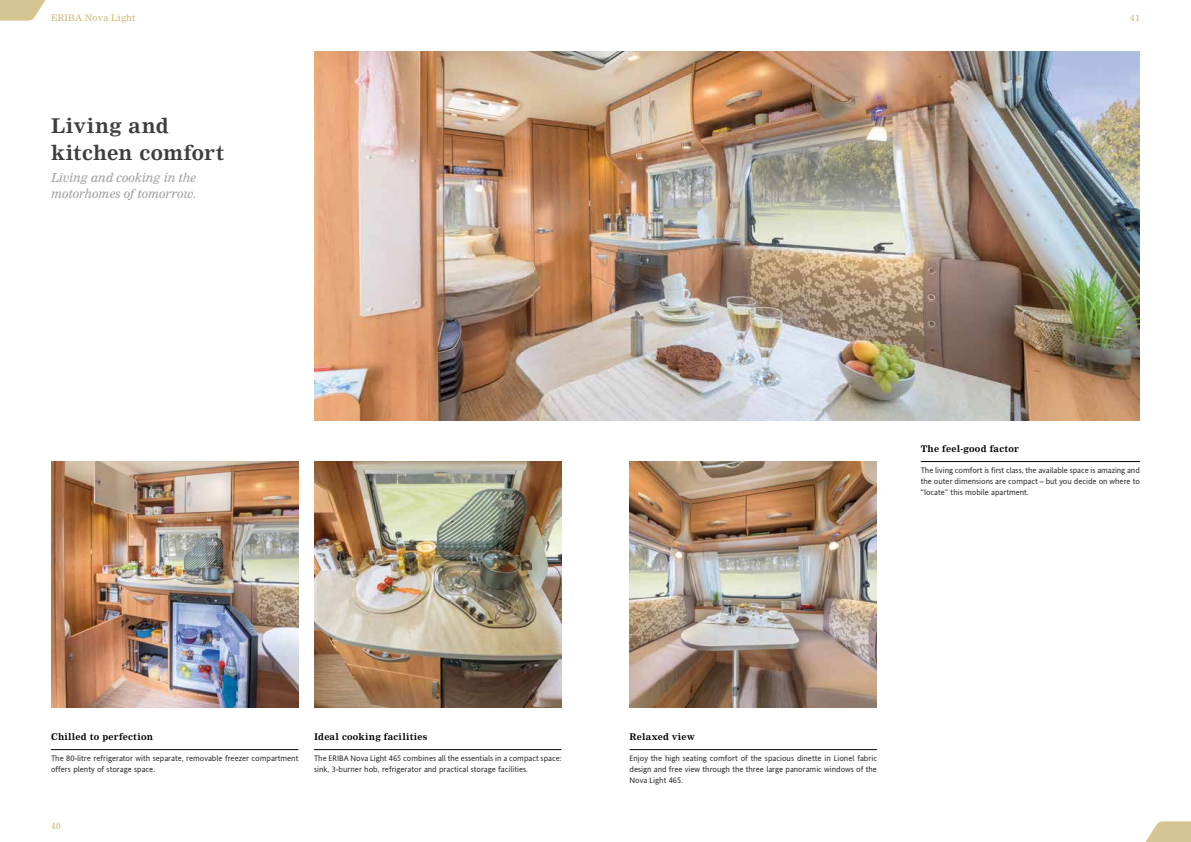
<style>
.page{position:relative;width:1191px;height:842px;background:#fff}
.page>*{position:absolute;margin:0;border:0;box-sizing:border-box;transform-origin:0 0}
.t1{font:700 20px/27.5px "Invensys Nimrod";letter-spacing:.01em;color:#3e3d40}
.t2{font:italic 12px/16px "Invensys Nimrod";letter-spacing:-.01em;color:#9c9e9f}
.t3{font:700 9px "Invensys Nimrod";letter-spacing:.025em;color:#000}
.t4{font:9px "Invensys Nimrod";letter-spacing:.025em;color:#ccb676}
.t5{font:8px/11px "Invensys Andale";color:#282829}
</style>
<div class="page">
<img style="left:314px;top:51px;width:826px;height:369px">
<img style="left:51px;top:461px;width:247px;height:246px">
<img style="left:314px;top:461px;width:247px;height:246px">
<img style="left:629px;top:461px;width:248px;height:246px">
<hr style="left:51px;top:749px;width:247px;height:1px;background:#000">
<hr style="left:314px;top:749px;width:247px;height:1px;background:#000">
<hr style="left:920px;top:461px;width:220px;height:1px;background:#000">
<hr style="left:629px;top:749px;width:248px;height:1px;background:#000">
<svg style="left:0;top:0;width:46px;height:21px"></svg>
<svg style="left:1145px;top:821px;width:46px;height:21px"></svg>
<p class="t4" style="left:51px;top:12px;width:86px">ERIBA Nova Light</p>
<p class="t4" style="left:1130px;top:12px;width:11px">41</p>
<h1 class="t1" style="left:51px;top:112px;width:175px">Living and kitchen comfort</h1>
<h2 class="t2" style="left:51px;top:170px;width:147px">Living and cooking in the motorhomes of tomorrow.</h2>
<p class="t3" style="left:920px;top:443px;width:100px">The feel-good factor</p>
<p class="t5" style="left:920px;top:464px;width:221px;text-align:justify">The living comfort is first class, the available space is amazing and the outer dimensions are compact – but you decide on where to “locate” this mobile apartment.</p>
<p class="t3" style="left:51px;top:731px;width:104px">Chilled to perfection</p>
<p class="t5" style="left:51px;top:752px;width:249px">The 80-litre refrigerator with separate, removable freezer compartment offers plenty of storage space.</p>
<p class="t3" style="left:314px;top:731px;width:115px">Ideal cooking facilities</p>
<p class="t5" style="left:314px;top:752px;width:249px">The ERIBA Nova Light 465 combines all the essentials in a compact space: sink, 3-burner hob, refrigerator and practical storage facilities.</p>
<p class="t4" style="left:51px;top:820px;width:11px">40</p>
<p class="t3" style="left:629px;top:731px;width:67px">Relaxed view</p>
<p class="t5" style="left:629px;top:752px;width:249px;text-align:justify">Enjoy the high seating comfort of the spacious dinette in Lionel fabric design and free view through the three large panoramic windows of the Nova Light 465.</p>
</div>
